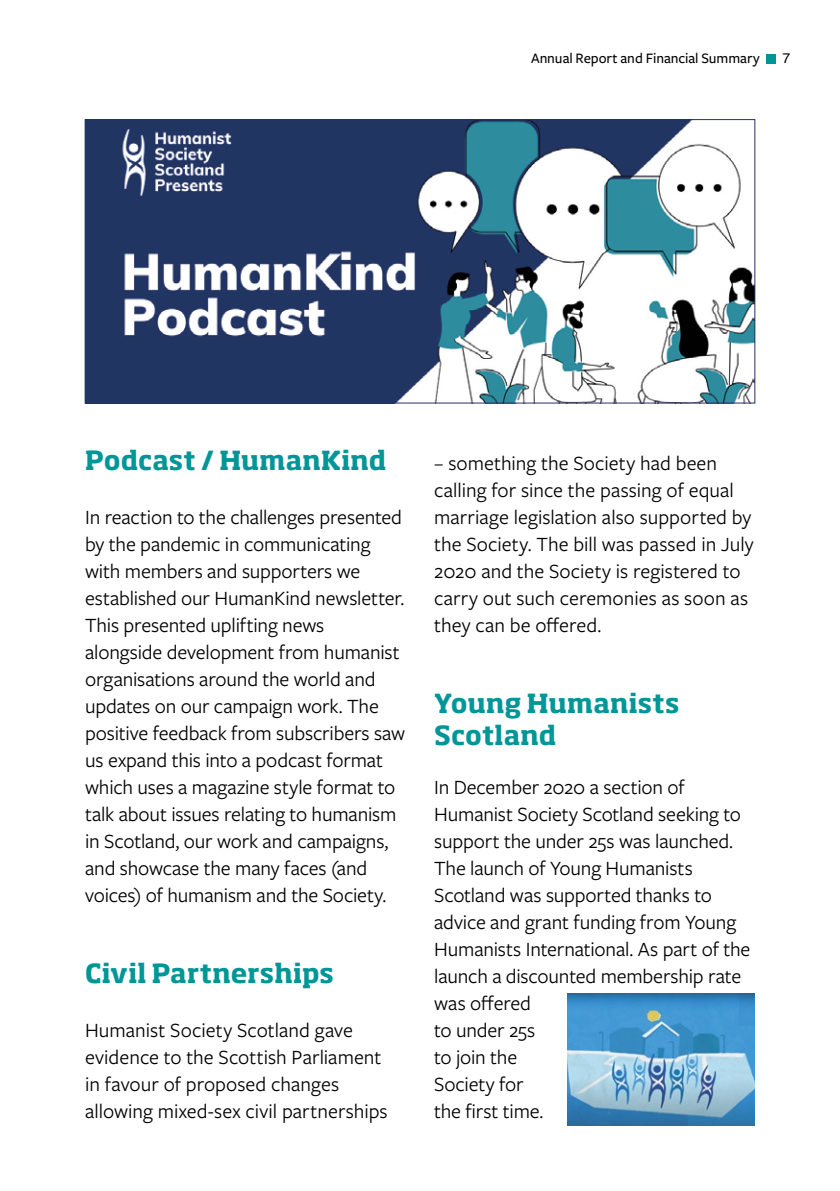
<style>
.page{position:relative;width:840px;height:1191px;background:#fff}
.page>*{position:absolute;margin:0;border:0;box-sizing:border-box;transform-origin:0 0}
.Standfirst{font:700 26px/32px "Soho Std";letter-spacing:.005em;color:#009697}
.Body{font:21px/27px "Freight Sans Pro";letter-spacing:-.005em;color:#000}
.t1{font:500 15px "Freight Sans Pro";letter-spacing:-.005em;color:#000}
.t2{font:14px "Helvetica";color:#000}
</style>
<div class="page">
<div style="left:765px;top:54px;width:10px;height:9px;background:#009697"></div>
<img style="left:567px;top:994px;width:187px;height:131px">
<img style="left:87px;top:121px;width:666px;height:280px">
<p class="t1" style="left:530px;top:48px;width:230px">Annual Report and Financial Summary</p>
<p class="t2" style="left:782px;top:48px;width:9px">7</p>
<p class="Standfirst" style="left:85px;top:444px;width:303px">Podcast / HumanKind</p>
<p class="Body" style="left:85px;top:503px;width:321px">In reaction to the challenges presented by the pandemic in communicating with members and supporters we established our HumanKind newsletter.<br>This presented uplifting news alongside development from humanist organisations around the world and updates on our campaign work. The positive feedback from subscribers saw us expand this into a podcast format which uses a magazine style format to talk about issues relating to humanism in Scotland, our work and campaigns, and showcase the many faces (and voices) of humanism and the Society.</p>
<p class="Standfirst" style="left:85px;top:957px;width:250px">Civil Partnerships</p>
<p class="Body" style="left:85px;top:1016px;width:304px">Humanist Society Scotland gave evidence to the Scottish Parliament in favour of proposed changes allowing mixed-sex civil partnerships</p>
<p class="Body" style="left:434px;top:449px;width:321px">– something the Society had been calling for since the passing of equal marriage legislation also supported by the Society. The bill was passed in July 2020 and the Society is registered to carry out such ceremonies as soon as they can be offered.</p>
<p class="Standfirst" style="left:434px;top:687px;width:246px">Young Humanists<br>Scotland</p>
<p class="Body" style="left:434px;top:773px;width:317px">In December 2020 a section of<br>Humanist Society Scotland seeking to support the under 25s was launched.<br>The launch of Young Humanists<br>Scotland was supported thanks to advice and grant funding from Young<br>Humanists International. As part of the launch a discounted membership rate was offered<br>to under 25s<br>to join the<br>Society for<br>the first time.</p>
</div>
